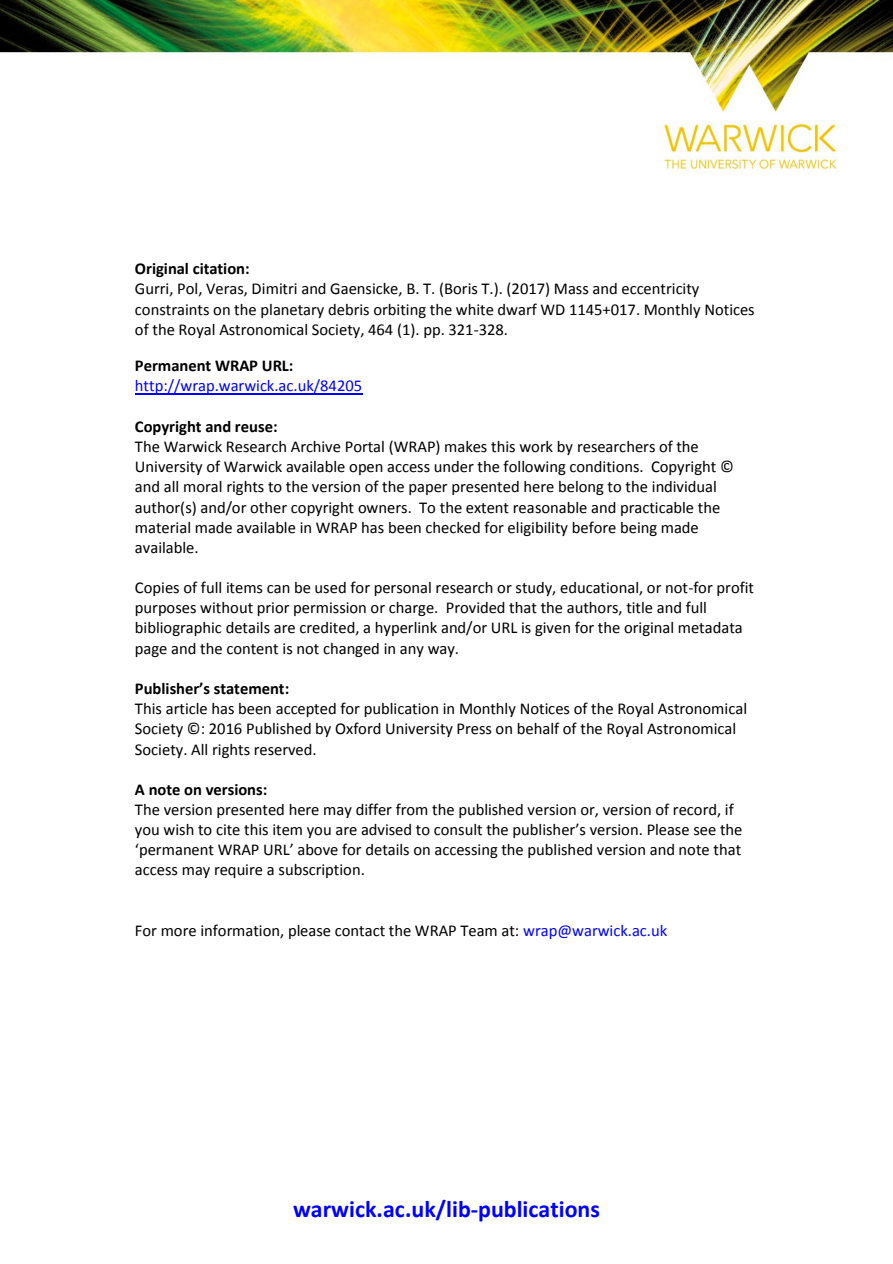
<style>
.page{position:relative;width:893px;height:1264px;background:#fff}
.page>*{position:absolute;margin:0;border:0;box-sizing:border-box;transform-origin:0 0}
.t1{font:700 24px "Calibri";color:#00f}
.t2{font:16.5px/20.1px "Calibri";color:#000}
.t3{font:700 16.5px "Calibri";color:#000}
.t4{font:16.5px "Calibri";color:#00f}
.s1{color:#00f}
</style>
<div class="page">
<img style="left:0;top:0;width:892px;height:174px">
<hr style="left:135px;top:393px;width:227px;height:1px;background:#00f">
<p class="t3" style="left:135px;top:262px;width:116px">Original citation:</p>
<p class="t2" style="left:135px;top:280px;width:621px">Gurri, Pol, Veras, Dimitri and Gaensicke, B. T. (Boris T.). (2017) Mass and eccentricity constraints on the planetary debris orbiting the white dwarf WD 1145+017. Monthly Notices of the Royal Astronomical Society, 464 (1). pp. 321-328.</p>
<p class="t3" style="left:135px;top:359px;width:160px">Permanent WRAP URL:</p>
<p class="t4" style="left:135px;top:379px;width:229px">http://wrap.warwick.ac.uk/84205</p>
<p class="t3" style="left:135px;top:419px;width:144px">Copyright and reuse:</p>
<p class="t2" style="left:135px;top:438px;width:600px">The Warwick Research Archive Portal (WRAP) makes this work by researchers of the University of Warwick available open access under the following conditions. Copyright © and all moral rights to the version of the paper presented here belong to the individual author(s) and/or other copyright owners. To the extent reasonable and practicable the material made available in WRAP has been checked for eligibility before being made available.</p>
<p class="t2" style="left:135px;top:578px;width:620px">Copies of full items can be used for personal research or study, educational, or not-for profit purposes without prior permission or charge. Provided that the authors, title and full bibliographic details are credited, a hyperlink and/or URL is given for the original metadata page and the content is not changed in any way.</p>
<p class="t3" style="left:135px;top:681px;width:156px">Publisher’s statement:</p>
<p class="t2" style="left:135px;top:699px;width:613px">This article has been accepted for publication in Monthly Notices of the Royal Astronomical<br>Society ©: 2016 Published by Oxford University Press on behalf of the Royal Astronomical<br>Society. All rights reserved.</p>
<p class="t3" style="left:135px;top:782px;width:134px">A note on versions:</p>
<p class="t2" style="left:135px;top:800px;width:609px">The version presented here may differ from the published version or, version of record, if you wish to cite this item you are advised to consult the publisher’s version. Please see the ‘permanent WRAP URL’ above for details on accessing the published version and note that access may require a subscription.</p>
<p class="t2" style="left:135px;top:921px;width:533px">For more information, please contact the WRAP Team at: <span class="s1">wrap@warwick.ac.uk</span></p>
<h1 class="t1" style="left:293px;top:1198px;width:308px">warwick.ac.uk/lib-publications</h1>
</div>
